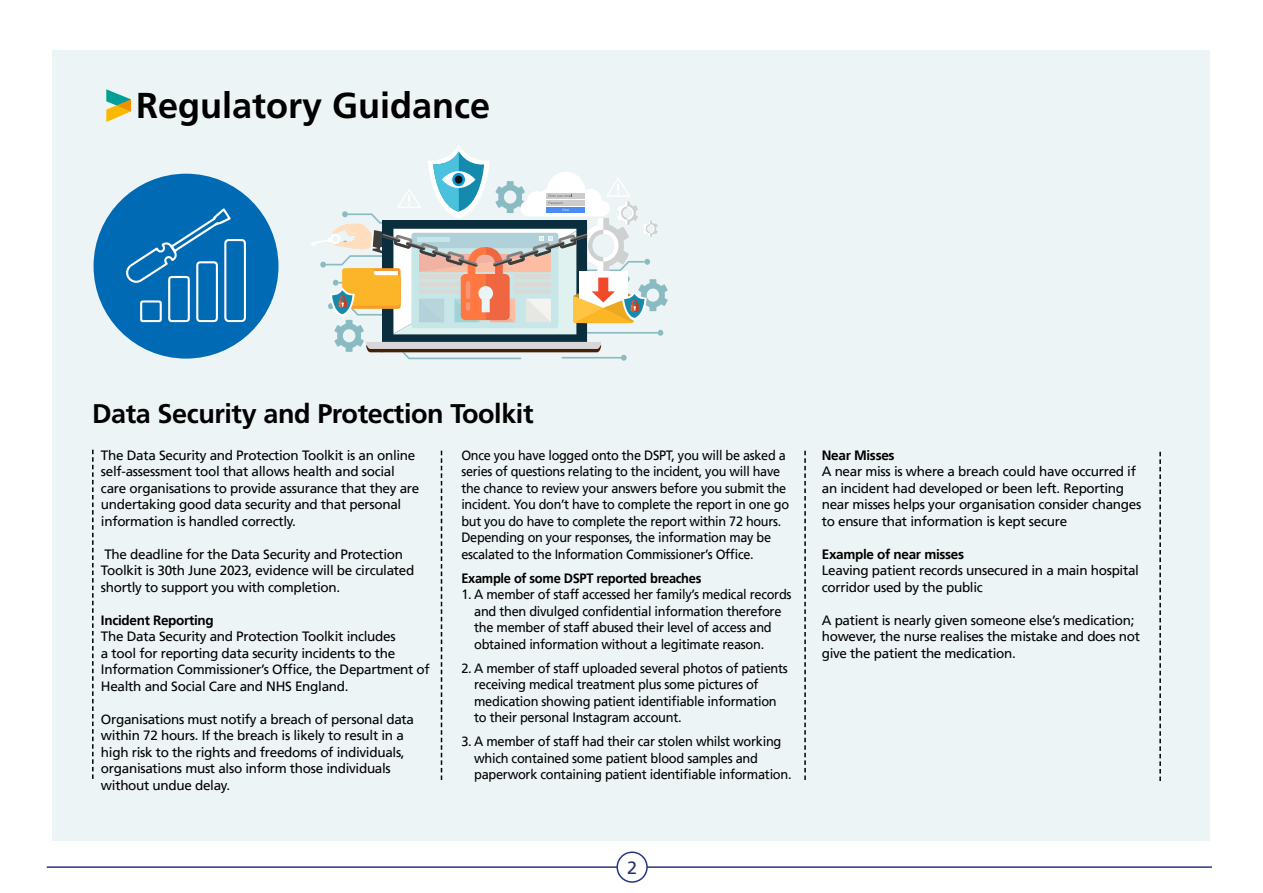
<style>
.page{position:relative;width:1263px;height:893px;background:#fff}
.page>*{position:absolute;margin:0;border:0;box-sizing:border-box;transform-origin:0 0}
.t1{font:36px "Frutiger LT 65 Bd";color:#000}
.t2{font:27px "Frutiger LT 65 Bd";letter-spacing:-.015em;color:#000}
.t3{font:18px "Frutiger";color:#223166}
.t4{font:13.5px/16.5px "Frutiger";letter-spacing:-.02em;color:#000}
.t5{font:13.5px/16.5px "Frutiger";letter-spacing:-.02em;color:#000;scale:.95 1}
.t6{font:13.5px/16.5px "Frutiger";letter-spacing:-.02em;color:#000;scale:.94 1}
.t7{font:700 13.5px "Frutiger";letter-spacing:-.02em;color:#000}
.t8{font:700 13.5px "Frutiger";letter-spacing:-.02em;color:#000;scale:.95 1}
</style>
<div class="page">
<div style="left:53px;top:50px;width:1157px;height:790px;background:#edf4f5"></div>
<hr style="left:47px;top:866px;width:1165px;height:2px;background:#283583">
<div style="left:617px;top:852px;width:30px;height:30px;background:#fff;border-radius:50%"></div>
<div style="left:616px;top:851px;width:32px;height:32px;border:2px solid #283583;border-radius:50%"></div>
<svg style="left:311px;top:145px;width:357px;height:216px"></svg>
<div style="left:94px;top:174px;width:184px;height:185px;background:#006ab4;border-radius:50%"></div>
<svg style="left:126px;top:208px;width:120px;height:114px"></svg>
<svg style="left:106px;top:89px;width:25px;height:33px"></svg>
<svg style="left:92px;top:450px;width:2px;height:329px"></svg>
<svg style="left:441px;top:451px;width:1px;height:329px"></svg>
<svg style="left:804px;top:451px;width:2px;height:329px"></svg>
<svg style="left:1159px;top:452px;width:2px;height:329px"></svg>
<h1 class="t1" style="left:136px;top:84px;width:356px">Regulatory Guidance</h1>
<h2 class="t2" style="left:92px;top:397px;width:443px">Data Security and Protection Toolkit</h2>
<p class="t4" style="left:101px;top:447px;width:320px">The Data Security and Protection Toolkit is an online self-assessment tool that allows health and social care organisations to provide assurance that they are undertaking good data security and that personal information is handled correctly.</p>
<p class="t4" style="left:101px;top:546px;width:315px">The deadline for the Data Security and Protection<br>Toolkit is 30th June 2023, evidence will be circulated shortly to support you with completion.</p>
<p class="t7" style="left:101px;top:612px;width:114px">Incident Reporting</p>
<p class="t4" style="left:101px;top:628px;width:330px">The Data Security and Protection Toolkit includes<br>a tool for reporting data security incidents to the Information Commissioner’s Office, the Department of Health and Social Care and NHS England.</p>
<p class="t4" style="left:101px;top:711px;width:314px">Organisations must notify a breach of personal data within 72 hours. If the breach is likely to result in a high risk to the rights and freedoms of individuals, organisations must also inform those individuals without undue delay.</p>
<p class="t6" style="left:461px;top:447px;width:350px">Once you have logged onto the DSPT, you will be asked a series of questions relating to the incident, you will have the chance to review your answers before you submit the incident. You don’t have to complete the report in one go but you do have to complete the report within 72 hours.<br>Depending on your responses, the information may be escalated to the Information Commissioner’s Office.</p>
<p class="t8" style="left:461px;top:570px;width:254px">Example of some DSPT reported breaches</p>
<p class="t5" style="left:474px;top:586px;width:336px;text-indent:-13px">1. A member of staff accessed her family’s medical records and then divulged confidential information therefore the member of staff abused their level of access and obtained information without a legitimate reason.</p>
<p class="t5" style="left:474px;top:660px;width:332px;text-indent:-13px">2. A member of staff uploaded several photos of patients receiving medical treatment plus some pictures of medication showing patient identifiable information to their personal Instagram account.</p>
<p class="t5" style="left:474px;top:733px;width:336px;text-indent:-13px">3. A member of staff had their car stolen whilst working which contained some patient blood samples and paperwork containing patient identifiable information.</p>
<h3 class="t3" style="left:627px;top:857px;width:12px">2</h3>
<p class="t7" style="left:822px;top:447px;width:74px">Near Misses</p>
<p class="t4" style="left:822px;top:463px;width:321px">A near miss is where a breach could have occurred if an incident had developed or been left. Reporting near misses helps your organisation consider changes to ensure that information is kept secure</p>
<p class="t7" style="left:822px;top:546px;width:144px">Example of near misses</p>
<p class="t4" style="left:822px;top:562px;width:319px">Leaving patient records unsecured in a main hospital corridor used by the public</p>
<p class="t4" style="left:822px;top:612px;width:320px">A patient is nearly given someone else’s medication; however, the nurse realises the mistake and does not give the patient the medication.</p>
</div>
